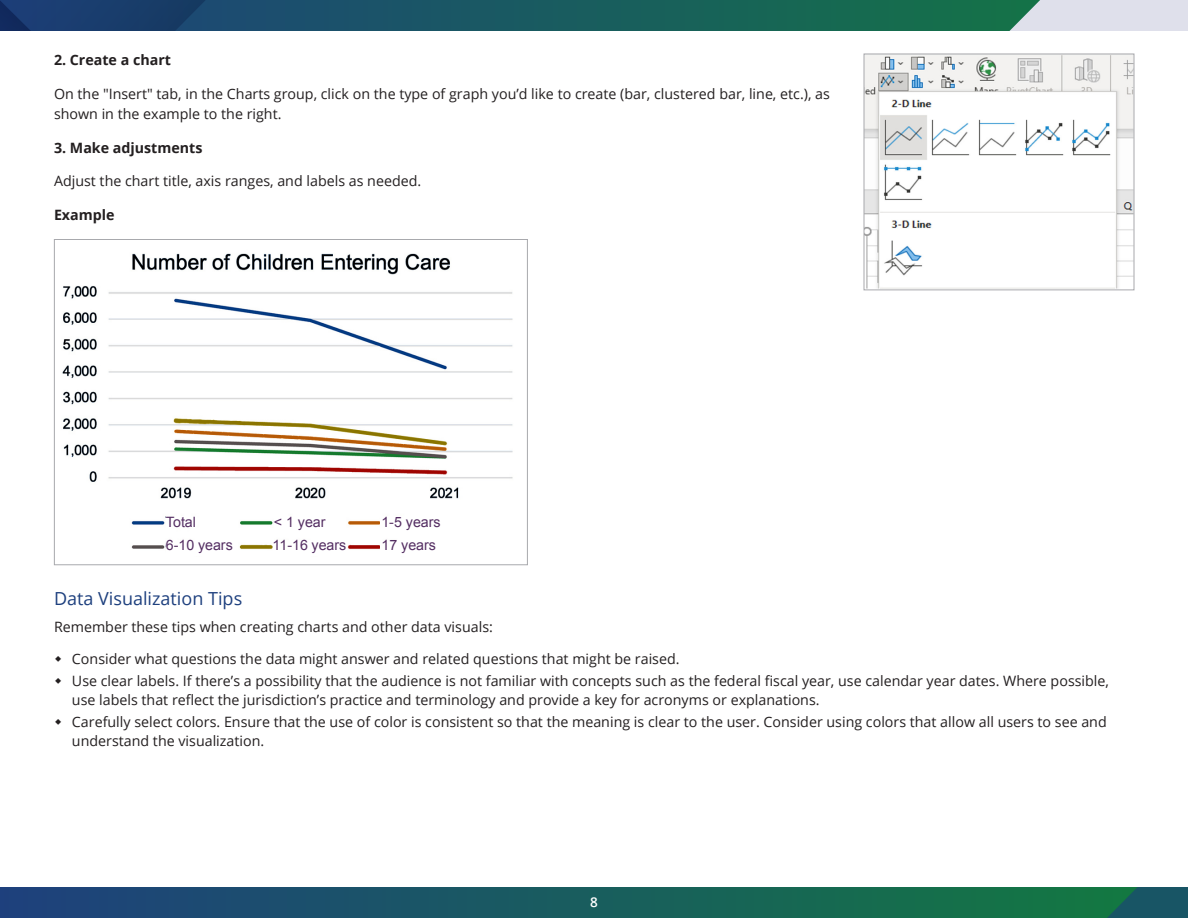
<style>
.page{position:relative;width:1188px;height:918px;background:#fff}
.page>*{position:absolute;margin:0;border:0;box-sizing:border-box;transform-origin:0 0}
.t1{font:18px "Open Sans";color:#1e407e}
.body{font:14.25px/18.8px "Open Sans";color:#231f20}
.t2{font:14.25px "Arial";color:#542e62}
.body-2{font:700 14.25px "Open Sans";color:#231f20}
.t3{font:600 13.5px "Open Sans";color:#fff}
</style>
<div class="page">
<div style="left:0;top:887px;width:1188px;height:31px;background:linear-gradient(to right,#1e407d,#137b3e)"></div>
<svg style="left:1107px;top:887px;width:81px;height:31px;background:#175b5e"></svg>
<div style="left:0;top:0;width:1188px;height:208px;background:#195c5f"></div>
<svg style="left:777px;top:0;width:411px;height:31px;fill:#167052"></svg>
<svg style="left:0;top:0;width:363px;height:31px"></svg>
<div style="left:0;top:31px;width:1188px;height:856px;background:#fff"></div>
<hr style="left:1040px;top:0;width:148px;height:1px;background:#fff">
<img style="left:62px;top:253px;width:451px;height:297px">
<div style="left:54px;top:239px;width:474px;height:326px;border:1px solid #a8a9ad"></div>
<img style="left:866px;top:56px;width:266px;height:232px">
<div style="left:864px;top:54px;width:270px;height:236px;border:1px solid #a8a9ad"></div>
<div style="left:166px;top:516px;width:30px;height:12px;background:#fff"></div>
<div style="left:274px;top:516px;width:52px;height:15px;background:#fff"></div>
<div style="left:380px;top:516px;width:62px;height:15px;background:#fff"></div>
<div style="left:380px;top:540px;width:57px;height:15px;background:#fff"></div>
<div style="left:273px;top:540px;width:73px;height:15px;background:#fff"></div>
<div style="left:166px;top:540px;width:67px;height:15px;background:#fff"></div>
<p class="body-2" style="left:54px;top:50px;width:119px">2. Create a chart</p>
<p class="body" style="left:54px;top:83px;width:777px;line-height:20.2px">On the "Insert" tab, in the Charts group, click on the type of graph you’d like to create (bar, clustered bar, line, etc.), as shown in the example to the right.</p>
<p class="body-2" style="left:54px;top:137px;width:150px">3. Make adjustments</p>
<p class="body" style="left:54px;top:171px;width:369px">Adjust the chart title, axis ranges, and labels as needed.</p>
<p class="body-2" style="left:54px;top:205px;width:62px">Example</p>
<p class="t2" style="left:166px;top:512px;width:32px">Total</p>
<p class="t2" style="left:274px;top:512px;width:53px">&lt; 1 year</p>
<p class="t2" style="left:381px;top:512px;width:61px">1-5 years</p>
<p class="t2" style="left:166px;top:536px;width:68px">6-10 years</p>
<p class="t2" style="left:273px;top:536px;width:75px">11-16 years</p>
<p class="t2" style="left:381px;top:536px;width:56px">17 years</p>
<h4 class="t1" style="left:54px;top:586px;width:190px">Data Visualization Tips</h4>
<p class="body" style="left:54px;top:617px;width:440px">Remember these tips when creating charts and other data visuals:</p>
<p class="body" style="left:72px;top:649px;width:609px">Consider what questions the data might answer and related questions that might be raised.</p>
<p class="body" style="left:72px;top:671px;width:1039px">Use clear labels. If there’s a possibility that the audience is not familiar with concepts such as the federal fiscal year, use calendar year dates. Where possible, use labels that reflect the jurisdiction’s practice and terminology and provide a key for acronyms or explanations.</p>
<p class="body" style="left:72px;top:713px;width:1036px">Carefully select colors. Ensure that the use of color is consistent so that the meaning is clear to the user. Consider using colors that allow all users to see and understand the visualization.</p>
<p class="t3" style="left:590px;top:893px;width:9px">8</p>
</div>
